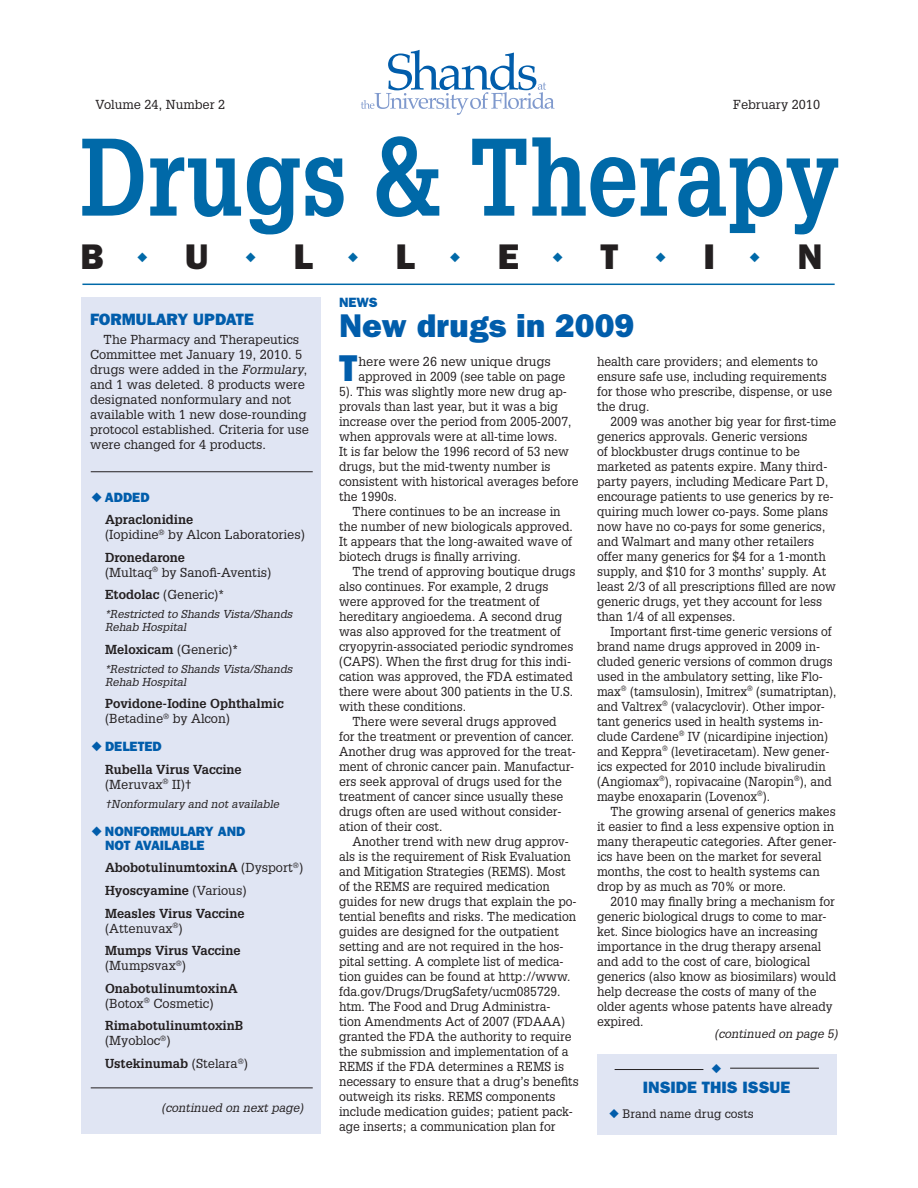
<style>
.page{position:relative;width:918px;height:1188px;background:#fff}
.page>*{position:absolute;margin:0;border:0;box-sizing:border-box;transform-origin:0 0}
.t1{font:700 107.4px "Glypha";color:#0069a8;scale:.85 1}
.BodyText{font:37.5px "ITC Franklin Gothic Std Hvy";color:#015dab}
.t2{font:35.85px "ITC Franklin Gothic Std Hvy";color:#231f20}
.Headline{font:33px "ITC Franklin Gothic Std Hvy";color:#015dab}
.Subhead1{font:16.5px "ITC Franklin Gothic Std Hvy";color:#015dab}
.Formulary_bulleted_i{font:13.5px/14.2px "ITC Franklin Gothic Std Hvy";color:#015dab}
.Headline-2{font:13.5px "ITC Franklin Gothic Std Hvy";color:#015dab}
.BodyText-2{font:12.75px/15px "Glypha";color:#231f20;scale:.95 1}
.BodyText-3{font:12.75px/15px "Glypha";color:#231f20;scale:.94 1}
.BodyText-4{font:12.75px/15px "Glypha";color:#231f20}
.formulary_entry{font:700 12.75px/15px "Glypha";color:#231f20}
.formulary_entry-2{font:12.75px/15px "Glypha";color:#231f20}
.BodyText-5{font:italic 12px "Glypha";color:#231f20}
.BodyTextIndent{font:12px "Glypha";color:#231f20}
.formulary_italicized{font:italic 11.25px/12.8px "Glypha";color:#231f20}
.s1{font-style:italic}
.s2{font-weight:700}
.s3{font-weight:400}
.s4{color:#015dab}
</style>
<div class="page">
<div style="left:81px;top:297px;width:240px;height:837px;background:#e0e5f3"></div>
<hr style="left:91px;top:471px;width:222px;height:1px;background:#231f20">
<hr style="left:82px;top:284px;width:753px;height:1px;background:#0069a8">
<div style="left:597px;top:1054px;width:240px;height:80px;background:#e0e5f3"></div>
<hr style="left:615px;top:1069px;width:88px;height:1px;background:#231f20">
<hr style="left:730px;top:1068px;width:89px;height:1px;background:#231f20">
<svg style="left:361px;top:50px;width:194px;height:65px"></svg>
<hr style="left:91px;top:1088px;width:222px;height:1px;background:#231f20">
<p class="BodyText-4" style="left:96px;top:97px;width:131px">Volume 24, Number 2</p>
<p class="BodyText-4" style="left:733px;top:97px;width:88px">February 2010</p>
<p class="t1" style="left:80px;top:110px;width:895px">Drugs &amp; Therapy</p>
<p class="t2" style="left:80px;top:236px;width:25px">B</p>
<p class="t2" style="left:137px;top:236px;width:120px"><sup>◆</sup>U<sup>◆</sup></p>
<p class="t2" style="left:293px;top:236px;width:21px">L</p>
<p class="t2" style="left:348px;top:236px;width:114px"><sup>◆</sup>L<sup>◆</sup></p>
<p class="t2" style="left:498px;top:236px;width:23px">E</p>
<p class="t2" style="left:553px;top:236px;width:115px"><sup>◆</sup>T<sup>◆</sup></p>
<p class="t2" style="left:704px;top:236px;width:13px">I</p>
<p class="t2" style="left:749px;top:236px;width:74px"><sup>◆</sup> N</p>
<p class="Subhead1" style="left:90px;top:309px;width:165px">FORMULARY UPDATE</p>
<p class="BodyText-4" style="left:90px;top:332px;width:220px;text-indent:14px">The Pharmacy and Therapeutics Committee met January 19, 2010. 5 drugs were added in the <span class="s1">Formulary</span>, and 1 was deleted. 8 products were designated nonformulary and not available with 1 new dose-rounding protocol established. Criteria for use were changed for 4 products.</p>
<p class="Formulary_bulleted_i" style="left:92px;top:490px;width:60px">◆ ADDED</p>
<p class="formulary_entry-2" style="left:105px;top:512px;width:201px"><span class="s2">Apraclonidine<br></span>(Iopidine<sup>®</sup> by Alcon Laboratories)</p>
<p class="formulary_entry-2" style="left:105px;top:549px;width:168px"><span class="s2">Dronedarone<br></span>(Multaq<sup>®</sup> by Sanofi-Aventis)</p>
<p class="formulary_entry-2" style="left:105px;top:587px;width:121px"><span class="s2">Etodolac</span> (Generic)*</p>
<p class="formulary_italicized" style="left:105px;top:608px;width:189px">*Restricted to Shands Vista/Shands<br>Rehab Hospital</p>
<p class="formulary_entry-2" style="left:105px;top:641px;width:135px"><span class="s2">Meloxicam</span> (Generic)*</p>
<p class="formulary_italicized" style="left:105px;top:662px;width:189px">*Restricted to Shands Vista/Shands<br>Rehab Hospital</p>
<p class="formulary_entry" style="left:105px;top:696px;width:180px">Povidone-Iodine Ophthalmic <span class="s3">(Betadine</span><sup>®</sup> <span class="s3">by Alcon)</span></p>
<p class="Formulary_bulleted_i" style="left:92px;top:739px;width:72px">◆ DELETED</p>
<p class="formulary_entry" style="left:105px;top:761px;width:138px">Rubella Virus Vaccine <span class="s3">(Meruvax</span><sup>®</sup> <span class="s3">II)†</span></p>
<p class="formulary_italicized" style="left:105px;top:797px;width:176px">†Nonformulary and not available</p>
<p class="Formulary_bulleted_i" style="left:105px;top:824px;width:142px;text-indent:-14px">◆ NONFORMULARY AND<br>NOT AVAILABLE</p>
<p class="formulary_entry" style="left:105px;top:860px;width:200px">AbobotulinumtoxinA <span class="s3">(Dysport</span><sup>®</sup><span class="s3">)</span></p>
<p class="formulary_entry" style="left:105px;top:883px;width:143px">Hyoscyamine <span class="s3">(Various)</span></p>
<p class="formulary_entry" style="left:105px;top:905px;width:141px">Measles Virus Vaccine <span class="s3">(Attenuvax</span><sup>®</sup><span class="s3">)</span></p>
<p class="formulary_entry" style="left:105px;top:943px;width:137px">Mumps Virus Vaccine <span class="s3">(Mumpsvax</span><sup>®</sup><span class="s3">)</span></p>
<p class="formulary_entry" style="left:105px;top:980px;width:134px">OnabotulinumtoxinA <span class="s3">(Botox</span><sup>®</sup> <span class="s3">Cosmetic)</span></p>
<p class="formulary_entry" style="left:105px;top:1018px;width:140px">RimabotulinumtoxinB <span class="s3">(Myobloc</span><sup>®</sup><span class="s3">)</span></p>
<p class="formulary_entry" style="left:105px;top:1055px;width:145px">Ustekinumab <span class="s3">(Stelara</span><sup>®</sup><span class="s3">)</span></p>
<p class="BodyText-5" style="left:162px;top:1100px;width:143px">(continued on next page)</p>
<p class="Headline-2" style="left:339px;top:295px;width:40px">NEWS</p>
<p class="Headline" style="left:339px;top:307px;width:297px">New drugs in 2009</p>
<p class="BodyText" style="left:339px;top:346px;width:20px">T</p>
<p class="BodyText-4" style="left:358px;top:353px;width:194px">here were 26 new unique drugs</p>
<p class="BodyText-2" style="left:339px;top:368px;width:254px;text-indent:20px">approved in 2009 (see table on page 5). This was slightly more new drug ap&shy;provals than last year, but it was a big increase over the period from 2005-2007, when approvals were at all-time lows.<br>It is far below the 1996 record of 53 new drugs, but the mid-twenty number is consistent with historical averages before the 1990s.</p>
<p class="BodyText-2" style="left:339px;top:503px;width:248px;text-indent:14px">There continues to be an increase in the number of new biologicals approved.<br>It appears that the long-awaited wave of biotech drugs is finally arriving.</p>
<p class="BodyText-2" style="left:339px;top:563px;width:250px;text-indent:14px">The trend of approving boutique drugs also continues. For example, 2 drugs were approved for the treatment of hereditary angioedema. A second drug was also approved for the treatment of cryopyrin-associated periodic syndromes (CAPS). When the first drug for this indi&shy;cation was approved, the FDA estimated there were about 300 patients in the U.S. with these conditions.</p>
<p class="BodyText-2" style="left:339px;top:713px;width:251px;text-indent:14px">There were several drugs approved<br>for the treatment or prevention of cancer.<br>Another drug was approved for the treat&shy;ment of chronic cancer pain. Manufactur&shy;ers seek approval of drugs used for the treatment of cancer since usually these drugs often are used without consider&shy;ation of their cost.</p>
<p class="BodyText-2" style="left:339px;top:833px;width:254px;text-indent:14px">Another trend with new drug approv&shy;als is the requirement of Risk Evaluation and Mitigation Strategies (REMS). Most of the REMS are required medication guides for new drugs that explain the po&shy;tential benefits and risks. The medication guides are designed for the outpatient setting and are not required in the hos&shy;pital setting. A complete list of medica&shy;tion guides can be found at http://www. fda.gov/Drugs/DrugSafety/ucm085729. htm. The Food and Drug Administra-<br>tion Amendments Act of 2007 (FDAAA) granted the FDA the authority to require the submission and implementation of a REMS if the FDA determines a REMS is necessary to ensure that a drug’s benefits outweigh its risks. REMS components include medication guides; patient pack&shy;age inserts; a communication plan for</p>
<p class="BodyText-2" style="left:597px;top:353px;width:249px">health care providers; and elements to ensure safe use, including requirements for those who prescribe, dispense, or use the drug.</p>
<p class="BodyText-2" style="left:597px;top:413px;width:253px;text-indent:14px">2009 was another big year for first-time generics approvals. Generic versions<br>of blockbuster drugs continue to be marketed as patents expire. Many third&shy;party payers, including Medicare Part D, encourage patients to use generics by re&shy;quiring much lower co-pays. Some plans now have no co-pays for some generics, and Walmart and many other retailers offer many generics for $4 for a 1-month supply, and $10 for 3 months’ supply. At least 2/3 of all prescriptions filled are now generic drugs, yet they account for less than 1/4 of all expenses.</p>
<p class="BodyText-3" style="left:597px;top:623px;width:256px;text-indent:14px">Important first-time generic versions of brand name drugs approved in 2009 in&shy;cluded generic versions of common drugs used in the ambulatory setting, like Flo&shy;max<sup>®</sup> (tamsulosin), Imitrex<sup>®</sup> (sumatriptan), and Valtrex<sup>®</sup> (valacyclovir). Other impor&shy;tant generics used in health systems in&shy;clude Cardene<sup>®</sup> IV (nicardipine injection) and Keppra<sup>®</sup> (levetiracetam). New gener&shy;ics expected for 2010 include bivalirudin (Angiomax<sup>®</sup>), ropivacaine (Naropin<sup>®</sup>), and maybe enoxaparin (Lovenox<sup>®</sup>).</p>
<p class="BodyText-2" style="left:597px;top:803px;width:254px;text-indent:14px">The growing arsenal of generics makes it easier to find a less expensive option in many therapeutic categories. After gener&shy;ics have been on the market for several months, the cost to health systems can drop by as much as 70% or more.</p>
<p class="BodyText-2" style="left:597px;top:893px;width:253px;text-indent:14px">2010 may finally bring a mechanism for generic biological drugs to come to mar&shy;ket. Since biologics have an increasing importance in the drug therapy arsenal and add to the cost of care, biological generics (also know as biosimilars) would help decrease the costs of many of the older agents whose patents have already expired.</p>
<p class="BodyText-5" style="left:714px;top:1026px;width:125px">(continued on page 5)</p>
<p class="Subhead1" style="left:643px;top:1077px;width:149px">INSIDE THIS ISSUE</p>
<p class="BodyTextIndent" style="left:609px;top:1106px;width:146px"><span class="s4">◆</span> Brand name drug costs</p>
</div>
